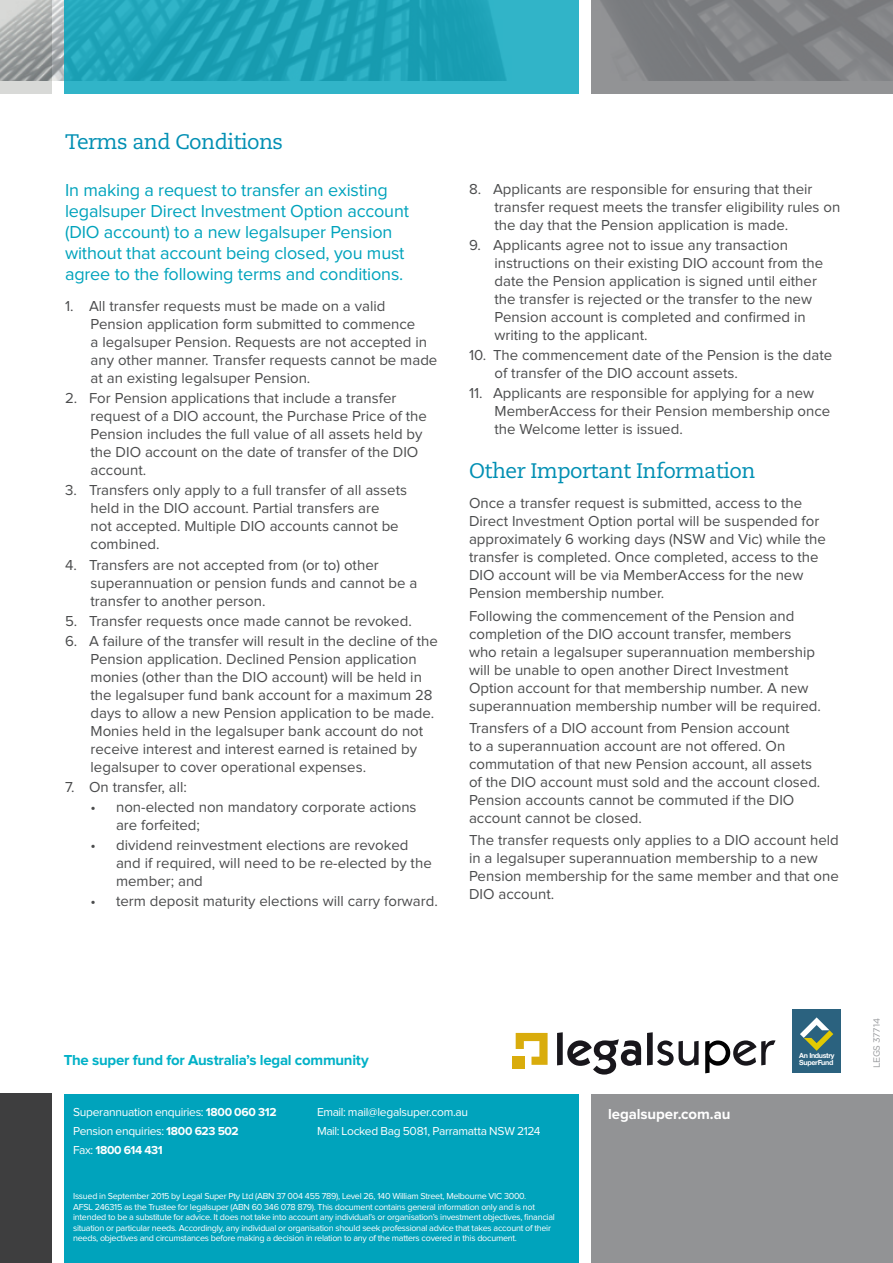
<style>
.page{position:relative;width:893px;height:1263px;background:#fff}
.page>*{position:absolute;margin:0;border:0;box-sizing:border-box;transform-origin:0 0}
.H2_Caecillia_Blue{font:21px "Caecilia";letter-spacing:-.025em;color:#008fb3}
.H4_Proxima_Intro{font:18px/21px "Proxima Nova";letter-spacing:-.01em;color:#00a3bc}
.body_Proxima_tab{font:15px/18px "Proxima Nova";color:#4b4c4d}
.body_Proxima{font:15px/18px "Proxima Nova";color:#4b4c4d}
.Body_copy_Gotham_lig{font:700 15px "Proxima Nova";letter-spacing:-.015em;color:#00b1c7}
.Body_Copy_Bold{font:700 15px "Proxima Nova";letter-spacing:-.005em;color:#fff}
.Body_Copy_Bold-2{font:12px "Proxima Nova";letter-spacing:-.025em;color:#fff}
.Body_Copy_Bold-3{font:700 12px "Proxima Nova";letter-spacing:-.025em;color:#fff}
.Disclaimers{font:9px/10.5px "Proxima Nova";letter-spacing:-.03em;color:#fff}
.Disclaimers-2{font:9px "Gotham";letter-spacing:-.03em;color:#939598}
.t1{font:700 7.05px/7.2px "Helvetica Neue";letter-spacing:-.045em;color:#fff}
.s1{font-weight:700}
.s2{font-weight:400}
</style>
<div class="page">
<img style="left:52px;top:0;width:527px;height:81px">
<svg style="left:0;top:0;width:52px;height:94px;background:#afb2b1"></svg>
<svg style="left:591px;top:0;width:302px;height:94px;background:#838487"></svg>
<svg style="left:64px;top:0;width:514px;height:94px;background:#24a8bc"></svg>
<div style="left:591px;top:1094px;width:302px;height:169px;background:#929395"></div>
<div style="left:0;top:1094px;width:51px;height:169px;background:#3e3e3f"></div>
<div style="left:64px;top:1094px;width:514px;height:169px;background:#00a3bc"></div>
<div style="left:792px;top:1009px;width:49px;height:64px;background:#2b627f"></div>
<svg style="left:800px;top:1017px;width:33px;height:34px"></svg>
<svg style="left:516px;top:1033px;width:32px;height:32px"></svg>
<div style="left:512px;top:1056px;width:12px;height:12px;background:#d9ac0c"></div>
<svg style="left:557px;top:1032px;width:84px;height:42px"></svg>
<svg style="left:647px;top:1032px;width:52px;height:34px"></svg>
<svg style="left:705px;top:1040px;width:70px;height:33px"></svg>
<p class="H2_Caecillia_Blue" style="left:65px;top:129px;width:220px">Terms and Conditions</p>
<p class="H4_Proxima_Intro" style="left:65px;top:181px;width:345px">In making a request to transfer an existing legalsuper Direct Investment Option account (DIO account) to a new legalsuper Pension without that account being closed, you must agree to the following terms and conditions.</p>
<p class="body_Proxima_tab" style="left:91px;top:298px;width:348px;text-indent:-26px">1. All transfer requests must be made on a valid Pension application form submitted to commence<br>a legalsuper Pension. Requests are not accepted in any other manner. Transfer requests cannot be made at an existing legalsuper Pension.</p>
<p class="body_Proxima_tab" style="left:91px;top:390px;width:338px;text-indent:-26px">2. For Pension applications that include a transfer request of a DIO account, the Purchase Price of the Pension includes the full value of all assets held by the DIO account on the date of transfer of the DIO account.</p>
<p class="body_Proxima_tab" style="left:91px;top:482px;width:318px;text-indent:-26px">3. Transfers only apply to a full transfer of all assets held in the DIO account. Partial transfers are<br>not accepted. Multiple DIO accounts cannot be combined.</p>
<p class="body_Proxima_tab" style="left:91px;top:556px;width:328px;text-indent:-26px">4. Transfers are not accepted from (or to) other superannuation or pension funds and cannot be a transfer to another person.</p>
<p class="body_Proxima_tab" style="left:65px;top:612px;width:348px">5. Transfer requests once made cannot be revoked.</p>
<p class="body_Proxima_tab" style="left:91px;top:632px;width:349px;text-indent:-26px">6. A failure of the transfer will result in the decline of the Pension application. Declined Pension application monies (other than the DIO account) will be held in the legalsuper fund bank account for a maximum 28 days to allow a new Pension application to be made.<br>Monies held in the legalsuper bank account do not receive interest and interest earned is retained by legalsuper to cover operational expenses.</p>
<p class="body_Proxima_tab" style="left:65px;top:779px;width:123px">7. On transfer, all:</p>
<p class="body_Proxima_tab" style="left:116px;top:799px;width:302px;text-indent:-26px">• non-elected non mandatory corporate actions are forfeited;</p>
<p class="body_Proxima_tab" style="left:116px;top:837px;width:317px;text-indent:-26px">• dividend reinvestment elections are revoked and if required, will need to be re-elected by the member; and</p>
<p class="body_Proxima_tab" style="left:91px;top:893px;width:349px">• term deposit maturity elections will carry forward.</p>
<p class="body_Proxima_tab" style="left:495px;top:181px;width:347px;text-indent:-26px">8. Applicants are responsible for ensuring that their transfer request meets the transfer eligibility rules on the day that the Pension application is made.</p>
<p class="body_Proxima_tab" style="left:495px;top:237px;width:330px;text-indent:-26px">9. Applicants agree not to issue any transaction instructions on their existing DIO account from the date the Pension application is signed until either the transfer is rejected or the transfer to the new Pension account is completed and confirmed in writing to the applicant.</p>
<p class="body_Proxima_tab" style="left:495px;top:347px;width:339px;text-indent:-26px">10. The commencement date of the Pension is the date of transfer of the DIO account assets.</p>
<p class="body_Proxima_tab" style="left:495px;top:385px;width:337px;text-indent:-26px">11. Applicants are responsible for applying for a new<br>MemberAccess for their Pension membership once the Welcome letter is issued.</p>
<p class="H2_Caecillia_Blue" style="left:469px;top:458px;width:288px">Other Important Information</p>
<p class="body_Proxima" style="left:469px;top:495px;width:358px">Once a transfer request is submitted, access to the Direct Investment Option portal will be suspended for approximately 6 working days (NSW and Vic) while the transfer is completed. Once completed, access to the DIO account will be via MemberAccess for the new Pension membership number.</p>
<p class="body_Proxima" style="left:469px;top:607px;width:353px">Following the commencement of the Pension and completion of the DIO account transfer, members who retain a legalsuper superannuation membership will be unable to open another Direct Investment Option account for that membership number. A new superannuation membership number will be required.</p>
<p class="body_Proxima" style="left:469px;top:719px;width:353px">Transfers of a DIO account from Pension account<br>to a superannuation account are not offered. On commutation of that new Pension account, all assets of the DIO account must sold and the account closed.<br>Pension accounts cannot be commuted if the DIO account cannot be closed.</p>
<p class="body_Proxima" style="left:469px;top:832px;width:371px">The transfer requests only applies to a DIO account held in a legalsuper superannuation membership to a new Pension membership for the same member and that one DIO account.</p>
<p class="Body_copy_Gotham_lig" style="left:64px;top:1053px;width:307px">The super fund for Australia’s legal community</p>
<p class="Body_Copy_Bold-2" style="left:73px;top:1107px;width:205px">Superannuation enquiries: <span class="s1">1800 060 312</span></p>
<p class="Body_Copy_Bold-2" style="left:73px;top:1125px;width:167px">Pension enquiries: <span class="s1">1800 623 502</span></p>
<p class="Body_Copy_Bold-3" style="left:73px;top:1144px;width:91px"><span class="s2">Fax:</span> 1800 614 431</p>
<p class="Body_Copy_Bold-2" style="left:317px;top:1107px;width:153px">Email: mail@legalsuper.com.au</p>
<p class="Body_Copy_Bold-2" style="left:317px;top:1125px;width:225px">Mail: Locked Bag 5081, Parramatta NSW 2124</p>
<p class="Disclaimers" style="left:73px;top:1191px;width:455px">Issued in September 2015 by Legal Super Pty Ltd (ABN 37 004 455 789), Level 26, 140 William Street, Melbourne VIC 3000.</p>
<p class="Disclaimers" style="left:73px;top:1202px;width:483px">AFSL 246315 as the Trustee for legalsuper (ABN 60 346 078 879). This document contains general information only and is not intended to be a substitute for advice. It does not take into account any individual’s or organisation’s investment objectives, financial situation or particular needs. Accordingly, any individual or organisation should seek professional advice that takes account of their needs, objectives and circumstances before making a decision in relation to any of the matters covered in this document.</p>
<p class="Body_Copy_Bold" style="left:608px;top:1107px;width:124px">legalsuper.com.au</p>
<p class="t1" style="left:799px;top:1052px;width:37px">An Industry<br>SuperFund</p>
<p class="Disclaimers-2" style="left:871px;top:1068px;width:52px;rotate:-90deg">LEGS 37714</p>
</div>
